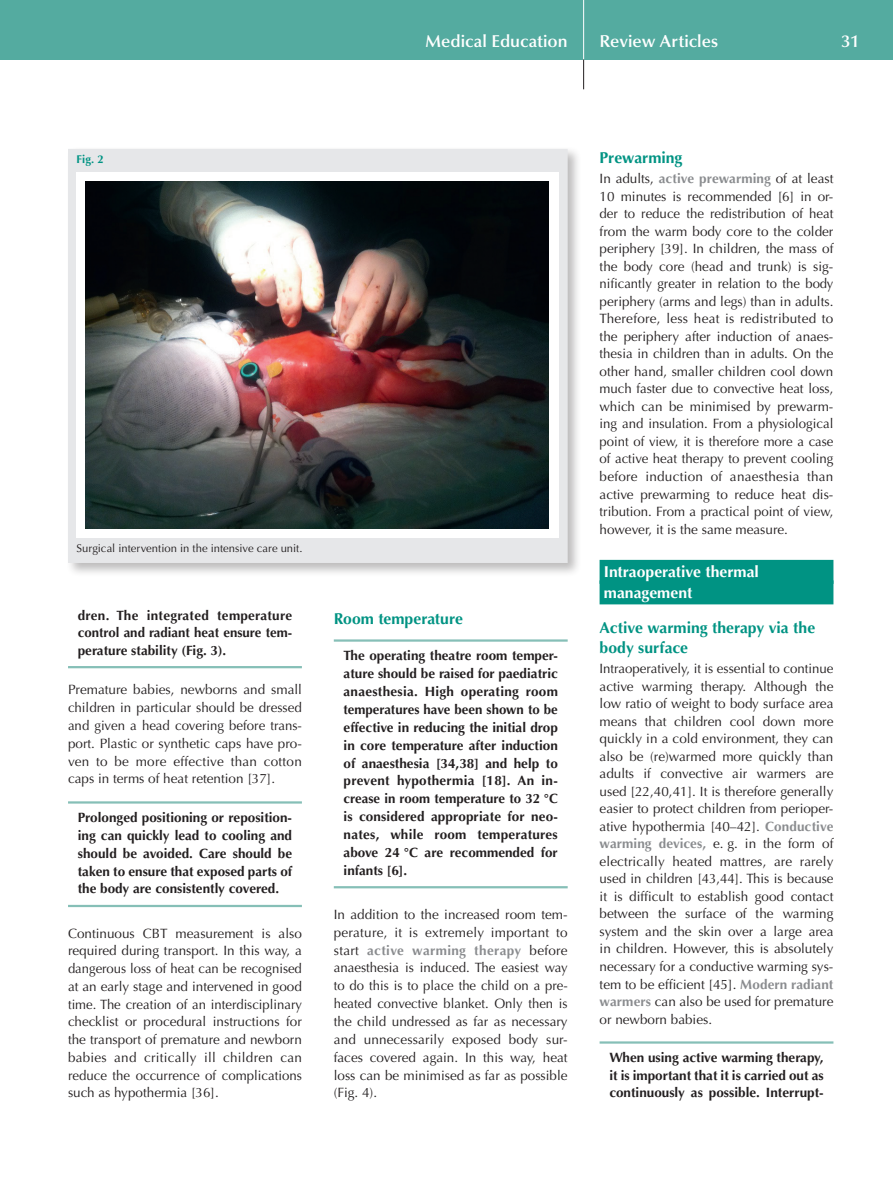
<style>
.page{position:relative;width:893px;height:1191px;background:#fff}
.page>*{position:absolute;margin:0;border:0;box-sizing:border-box;transform-origin:0 0}
.t1{font:600 17.25px "Optima";color:#fff}
.t2{font:700 15.75px/19.8px "Optima";color:#009383}
.t3{font:700 15.75px/20.5px "Optima";color:#fff}
.t4{font:13.5px/17.5px "Optima";color:#231f20;text-align:justify}
.t5{font:700 13.5px/17.9px "Optima";color:#231f20;text-align:justify}
.t6{font:11.25px "Optima";color:#231f20}
.t7{font:700 11.25px "Optima";color:#009383}
.s1{font-weight:700;color:#8a8c8f}
</style>
<div class="page">
<div style="left:0;top:0;width:893px;height:60px;background:#54aba0"></div>
<hr style="left:583px;top:0;width:1px;height:60px;background:#fff">
<svg style="left:583px;top:60px;width:1px;height:29px"></svg>
<hr style="left:68px;top:666px;width:234px;height:2px;background:#86bfb7">
<hr style="left:68px;top:801px;width:234px;height:2px;background:#86bfb7">
<hr style="left:68px;top:905px;width:234px;height:2px;background:#86bfb7">
<hr style="left:334px;top:639px;width:234px;height:2px;background:#86bfb7">
<hr style="left:334px;top:886px;width:234px;height:2px;background:#86bfb7">
<div style="left:600px;top:560px;width:233px;height:24px;background:#009383"></div>
<div style="left:600px;top:580px;width:233px;height:24px;background:#009383"></div>
<hr style="left:600px;top:1041px;width:233px;height:2px;background:#86bfb7">
<div style="left:66px;top:146px;width:516px;height:431px;background:#231f20;opacity:.3"></div>
<div style="left:68px;top:149px;width:500px;height:414px;background:#e6e7e9"></div>
<div style="left:77px;top:172px;width:482px;height:366px;background:#fff"></div>
<img style="left:85px;top:181px;width:464px;height:347px">
<p class="t1" style="left:425px;top:31px;width:144px">Medical Education</p>
<p class="t1" style="left:600px;top:31px;width:120px">Review Articles</p>
<p class="t1" style="left:841px;top:31px;width:19px">31</p>
<p class="t7" style="left:77px;top:153px;width:29px">Fig. 2</p>
<p class="t6" style="left:77px;top:542px;width:228px">Surgical intervention in the intensive care unit.</p>
<p class="t5" style="left:78px;top:606px;width:216px;line-height:17.4px">dren. The integrated temperature control and radiant heat ensure tem&shy;perature stability (Fig. 3).</p>
<p class="t4" style="left:68px;top:681px;width:235px">Premature babies, newborns and small children in particular should be dressed and given a head covering before trans&shy;port. Plastic or synthetic caps have pro&shy;ven to be more effective than cotton caps in terms of heat retention [37].</p>
<p class="t5" style="left:78px;top:809px;width:216px">Prolonged positioning or reposition&shy;ing can quickly lead to cooling and should be avoided. Care should be taken to ensure that exposed parts of the body are consistently covered.</p>
<p class="t4" style="left:68px;top:924px;width:235px">Continuous CBT measurement is also required during transport. In this way, a dangerous loss of heat can be recognised at an early stage and intervened in good time. The creation of an interdisciplinary checklist or procedural instructions for the transport of premature and newborn babies and critically ill children can reduce the occurrence of complications such as hypothermia [36].</p>
<p class="t2" style="left:334px;top:608px;width:131px">Room temperature</p>
<p class="t5" style="left:344px;top:647px;width:216px">The operating theatre room temper&shy;ature should be raised for paediatric anaesthesia. High operating room temperatures have been shown to be effective in reducing the initial drop in core temperature after induction of anaesthesia [34,38] and help to prevent hypothermia [18]. An in&shy;crease in room temperature to 32 °C is considered appropriate for neo&shy;nates, while room temperatures above 24 °C are recommended for infants [6].</p>
<p class="t4" style="left:334px;top:905px;width:235px">In addition to the increased room tem&shy;perature, it is extremely important to start <span class="s1">active warming therapy</span> before anaesthesia is induced. The easiest way to do this is to place the child on a pre&shy;heated convective blanket. Only then is the child undressed as far as necessary and unnecessarily exposed body sur&shy;faces covered again. In this way, heat loss can be minimised as far as possible (Fig. 4).</p>
<p class="t2" style="left:600px;top:148px;width:84px">Prewarming</p>
<p class="t4" style="left:600px;top:170px;width:235px">In adults, <span class="s1">active prewarming</span> of at least 10 minutes is recommended [6] in or&shy;der to reduce the redistribution of heat from the warm body core to the colder periphery [39]. In children, the mass of the body core (head and trunk) is sig&shy;nificantly greater in relation to the body periphery (arms and legs) than in adults.<br>Therefore, less heat is redistributed to the periphery after induction of anaes&shy;thesia in children than in adults. On the other hand, smaller children cool down much faster due to convective heat loss, which can be minimised by prewarm&shy;ing and insulation. From a physiological point of view, it is therefore more a case of active heat therapy to prevent cooling before induction of anaesthesia than active prewarming to reduce heat dis&shy;tribution. From a practical point of view, however, it is the same measure.</p>
<p class="t3" style="left:604px;top:562px;width:157px">Intraoperative thermal management</p>
<p class="t2" style="left:600px;top:618px;width:217px">Active warming therapy via the body surface</p>
<p class="t4" style="left:600px;top:660px;width:235px">Intraoperatively, it is essential to continue active warming therapy. Although the low ratio of weight to body surface area means that children cool down more quickly in a cold environment, they can also be (re)warmed more quickly than adults if convective air warmers are used [22,40,41]. It is therefore generally easier to protect children from perioper&shy;ative hypothermia [40–42]. <span class="s1">Conductive warming devices,</span> e. g. in the form of electrically heated mattres, are rarely used in children [43,44]. This is because it is difficult to establish good contact between the surface of the warming system and the skin over a large area in children. However, this is absolutely necessary for a conductive warming sys&shy;tem to be efficient [45]. <span class="s1">Modern radiant warmers</span> can also be used for premature or newborn babies.</p>
<p class="t5" style="left:609px;top:1049px;width:216px">When using active warming therapy, it is important that it is carried out as continuously as possible. Interrupt-</p>
</div>
